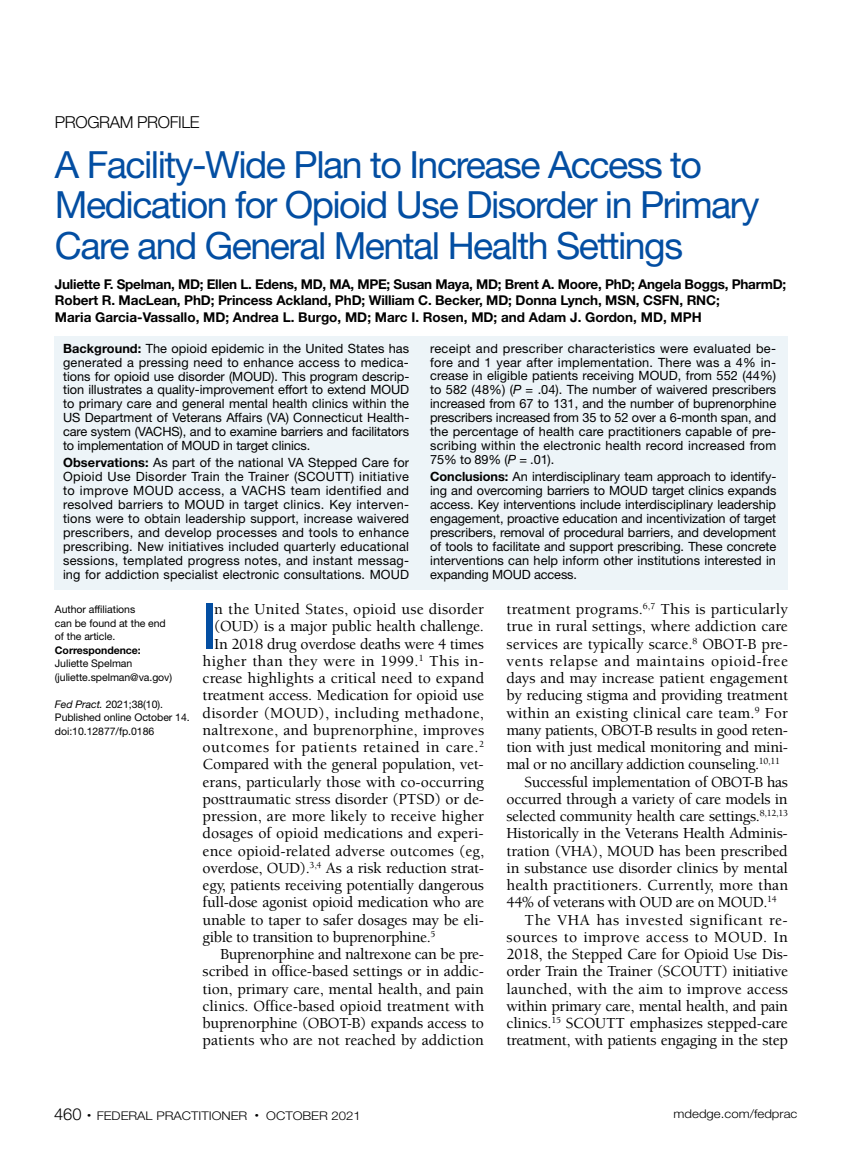
<style>
.page{position:relative;width:851px;height:1161px;background:#fff}
.page>*{position:absolute;margin:0;border:0;box-sizing:border-box;transform-origin:0 0}
.t1{font:500 condensed 64.05px "Helvetica Neue LT Std";color:#034ea2;scale:.9 1}
.t2{font:37.5px/40.5px "Helvetica Neue LT Std";letter-spacing:-.04em;color:#034ea2}
.t3{font:300 16.5px "Helvetica Neue LT Std";letter-spacing:-.025em;color:#000}
.t4{font:500 15.75px "Berkeley Std";letter-spacing:-.01em;color:#000}
.t5{font:500 15.75px "Berkeley Std";letter-spacing:.01em;color:#000}
.t6{font:500 15.75px "Berkeley Std";letter-spacing:.035em;color:#000}
.t7{font:500 15.75px "Berkeley Std";letter-spacing:.03em;color:#000}
.t8{font:500 15.75px "Berkeley Std";letter-spacing:.015em;color:#000}
.t9{font:500 15.75px "Berkeley Std";letter-spacing:.02em;color:#000}
.t10{font:700 13.5px/16.5px "Helvetica Neue LT Std";letter-spacing:-.01em;color:#000}
.t11{font:12.75px/14px "Helvetica Neue LT Std";letter-spacing:.005em;color:#000;text-align:justify}
.t12{font:300 12px "Helvetica Neue LT Std";color:#000;scale:1.1 1}
.t13{font:10.5px/13.5px "Helvetica Neue LT Std";letter-spacing:-.005em;color:#000}
.t14{font:700 10.5px "Helvetica Neue LT Std";letter-spacing:-.005em;color:#000}
.s1{font-weight:700}
.s2{font-style:italic}
.s3{font-size:16.5px}
</style>
<div class="page">
<div style="left:55px;top:336px;width:733px;height:254px;background:#edf4f8"></div>
<p class="t3" style="left:55px;top:113px;width:146px">PROGRAM PROFILE</p>
<h2 class="t2" style="left:55px;top:144px;width:706px">A Facility-Wide Plan to Increase Access to<br>Medication for Opioid Use Disorder in Primary<br>Care and General Mental Health Settings</h2>
<p class="t10" style="left:55px;top:276px;width:732px">Juliette F. Spelman, MD; Ellen L. Edens, MD, MA, MPE; Susan Maya, MD; Brent A. Moore, PhD; Angela Boggs, PharmD;<br>Robert R. MacLean, PhD; Princess Ackland, PhD; William C. Becker, MD; Donna Lynch, MSN, CSFN, RNC;<br>Maria Garcia-Vassallo, MD; Andrea L. Burgo, MD; Marc I. Rosen, MD; and Adam J. Gordon, MD, MPH</p>
<p class="t11" style="left:63px;top:341px;width:348px"><span class="s1">Background:</span> The opioid epidemic in the United States has generated a pressing need to enhance access to medica&shy;tions for opioid use disorder (MOUD). This program descrip&shy;tion illustrates a quality-improvement effort to extend MOUD to primary care and general mental health clinics within the US Department of Veterans Affairs (VA) Connecticut Health&shy;care system (VACHS), and to examine barriers and facilitators to implementation of MOUD in target clinics.</p>
<p class="t11" style="left:63px;top:456px;width:347px"><span class="s1">Observations:</span> As part of the national VA Stepped Care for Opioid Use Disorder Train the Trainer (SCOUTT) initiative to improve MOUD access, a VACHS team identified and resolved barriers to MOUD in target clinics. Key interven&shy;tions were to obtain leadership support, increase waivered prescribers, and develop processes and tools to enhance prescribing. New initiatives included quarterly educational sessions, templated progress notes, and instant messag&shy;ing for addiction specialist electronic consultations. MOUD</p>
<p class="t11" style="left:430px;top:341px;width:348px">receipt and prescriber characteristics were evaluated be&shy;fore and 1 year after implementation. There was a 4% in&shy;crease in eligible patients receiving MOUD, from 552 (44%) to 582 (48%) (<span class="s2">P</span> = .04). The number of waivered prescribers increased from 67 to 131, and the number of buprenorphine prescribers increased from 35 to 52 over a 6-month span, and the percentage of health care practitioners capable of pre&shy;scribing within the electronic health record increased from 75% to 89% (<span class="s2">P</span> = .01).</p>
<p class="t11" style="left:430px;top:469px;width:348px"><span class="s1">Conclusions:</span> An interdisciplinary team approach to identify&shy;ing and overcoming barriers to MOUD target clinics expands access. Key interventions include interdisciplinary leadership engagement, proactive education and incentivization of target prescribers, removal of procedural barriers, and development of tools to facilitate and support prescribing. These concrete interventions can help inform other institutions interested in expanding MOUD access.</p>
<p class="t13" style="left:55px;top:603px;width:112px">Author affiliations<br>can be found at the end of the article.</p>
<p class="t14" style="left:55px;top:643px;width:87px">Correspondence:</p>
<p class="t13" style="left:55px;top:657px;width:119px">Juliette Spelman (juliette.spelman@va.gov)</p>
<p class="t13" style="left:55px;top:697px;width:136px"><span class="s2">Fed Pract.</span> 2021;38(10).<br>Published online October 14. doi:10.12877/fp.0186</p>
<h1 class="t1" style="left:202px;top:588px;width:16px">I</h1>
<p class="t5" style="left:214px;top:601px;width:271px">n the United States, opioid use disorder</p>
<p class="t4" style="left:214px;top:618px;width:271px">(OUD) is a major public health challenge.</p>
<p class="t4" style="left:214px;top:635px;width:271px">In 2018 drug overdose deaths were 4 times</p>
<p class="t9" style="left:203px;top:653px;width:283px">higher than they were in 1999.<sup>1</sup> This in-</p>
<p class="t4" style="left:203px;top:670px;width:283px">crease highlights a critical need to expand</p>
<p class="t4" style="left:203px;top:687px;width:283px">treatment access. Medication for opioid use</p>
<p class="t8" style="left:203px;top:704px;width:283px">disorder (MOUD), including methadone,</p>
<p class="t5" style="left:203px;top:722px;width:283px">naltrexone, and buprenorphine, improves</p>
<p class="t6" style="left:203px;top:739px;width:283px">outcomes for patients retained in care.<sup>2</sup></p>
<p class="t4" style="left:203px;top:756px;width:283px">Compared with the general population, vet-</p>
<p class="t4" style="left:203px;top:773px;width:283px">erans, particularly those with co-occurring</p>
<p class="t4" style="left:203px;top:791px;width:283px">posttraumatic stress disorder (PTSD) or de-</p>
<p class="t4" style="left:203px;top:808px;width:283px">pression, are more likely to receive higher</p>
<p class="t4" style="left:203px;top:825px;width:283px">dosages of opioid medications and experi-</p>
<p class="t4" style="left:203px;top:842px;width:283px">ence opioid-related adverse outcomes (eg,</p>
<p class="t4" style="left:203px;top:860px;width:283px">overdose, OUD).<sup>3,4</sup> As a risk reduction strat-</p>
<p class="t4" style="left:202px;top:877px;width:283px">egy, patients receiving potentially dangerous</p>
<p class="t4" style="left:202px;top:894px;width:283px">full-dose agonist opioid medication who are</p>
<p class="t4" style="left:202px;top:911px;width:283px">unable to taper to safer dosages may be eli-</p>
<p class="t4" style="left:202px;top:929px;width:234px">gible to transition to buprenorphine.<sup>5</sup></p>
<p class="t4" style="left:221px;top:946px;width:265px">Buprenorphine and naltrexone can be pre-</p>
<p class="t4" style="left:203px;top:963px;width:283px">scribed in office-based settings or in addic-</p>
<p class="t4" style="left:203px;top:980px;width:283px">tion, primary care, mental health, and pain</p>
<p class="t4" style="left:203px;top:998px;width:283px">clinics. Office-based opioid treatment with</p>
<p class="t4" style="left:203px;top:1015px;width:283px">buprenorphine (OBOT-B) expands access to</p>
<p class="t4" style="left:203px;top:1032px;width:283px">patients who are not reached by addiction</p>
<p class="t5" style="left:506px;top:601px;width:283px">treatment programs.<sup>6,7</sup> This is particularly</p>
<p class="t4" style="left:506px;top:618px;width:283px">true in rural settings, where addiction care</p>
<p class="t4" style="left:506px;top:635px;width:283px">services are typically scarce.<sup>8</sup> OBOT-B pre-</p>
<p class="t6" style="left:506px;top:653px;width:283px">vents relapse and maintains opioid-free</p>
<p class="t4" style="left:506px;top:670px;width:283px">days and may increase patient engagement</p>
<p class="t4" style="left:506px;top:687px;width:283px">by reducing stigma and providing treatment</p>
<p class="t4" style="left:506px;top:704px;width:283px">within an existing clinical care team.<sup>9</sup> For</p>
<p class="t4" style="left:506px;top:722px;width:283px">many patients, OBOT-B results in good reten-</p>
<p class="t4" style="left:506px;top:739px;width:283px">tion with just medical monitoring and mini-</p>
<p class="t4" style="left:506px;top:756px;width:275px">mal or no ancillary addiction counseling.<sup>10,11</sup></p>
<p class="t4" style="left:524px;top:773px;width:265px">Successful implementation of OBOT-B has</p>
<p class="t4" style="left:506px;top:791px;width:283px">occurred through a variety of care models in</p>
<p class="t4" style="left:506px;top:808px;width:283px">selected community health care settings.<sup>8,12,13</sup></p>
<p class="t4" style="left:506px;top:825px;width:283px">Historically in the Veterans Health Adminis-</p>
<p class="t4" style="left:506px;top:842px;width:283px">tration (VHA), MOUD has been prescribed</p>
<p class="t4" style="left:506px;top:860px;width:283px">in substance use disorder clinics by mental</p>
<p class="t5" style="left:506px;top:877px;width:283px">health practitioners. Currently, more than</p>
<p class="t4" style="left:506px;top:894px;width:272px">44% of veterans with OUD are on MOUD.<sup>14</sup></p>
<p class="t7" style="left:524px;top:911px;width:265px">The VHA has invested significant re-</p>
<p class="t7" style="left:506px;top:929px;width:283px">sources to improve access to MOUD. In</p>
<p class="t4" style="left:506px;top:946px;width:283px">2018, the Stepped Care for Opioid Use Dis-</p>
<p class="t4" style="left:506px;top:963px;width:283px">order Train the Trainer (SCOUTT) initiative</p>
<p class="t5" style="left:506px;top:980px;width:283px">launched, with the aim to improve access</p>
<p class="t4" style="left:506px;top:998px;width:283px">within primary care, mental health, and pain</p>
<p class="t4" style="left:506px;top:1015px;width:283px">clinics.<sup>15</sup> SCOUTT emphasizes stepped-care</p>
<p class="t4" style="left:506px;top:1032px;width:283px">treatment, with patients engaging in the step</p>
<p class="t12" style="left:54px;top:1108px;width:280px"><span class="s3">460</span> <sup>•</sup> FEDERAL PRACTITIONER <sup>•</sup> OCTOBER 2021</p>
<p class="t12" style="left:673px;top:1107px;width:114px">mdedge.com/fedprac</p>
</div>
